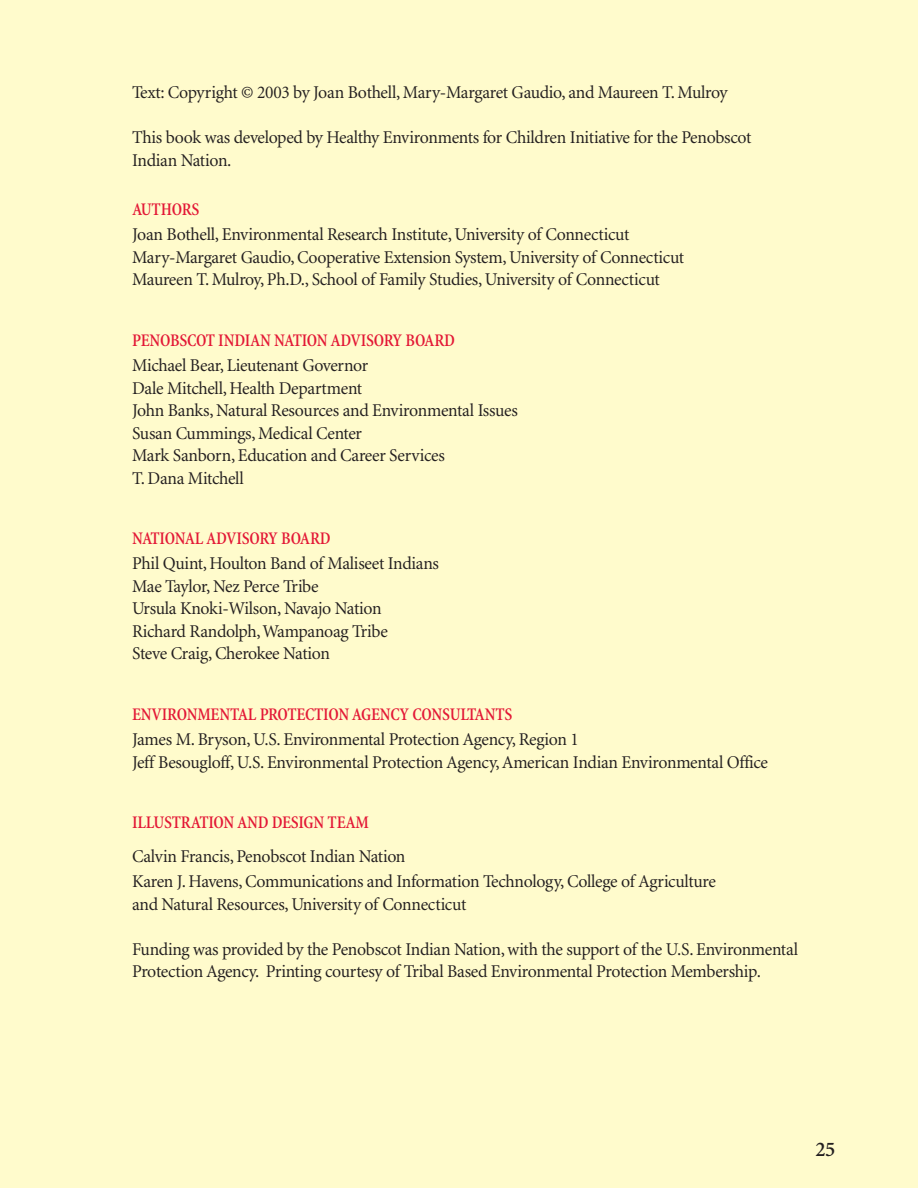
<style>
.page{position:relative;width:918px;height:1188px;background:#fff}
.page>*{position:absolute;margin:0;border:0;box-sizing:border-box;transform-origin:0 0}
.t1{font:21px "Minion MM 485 585 11";color:#231f20}
.t2{font:18px/22.5px "Minion MM 367 585 11";letter-spacing:-.02em;color:#231f20}
.t3{font:18px "Minion MM 485 465 11";letter-spacing:-.015em;color:#e31836}
</style>
<div class="page">
<div style="left:0;top:1px;width:918px;height:1187px;background:#fffbcc"></div>
<p class="t2" style="left:132px;top:83px;width:597px">Text: Copyright © 2003 by Joan Bothell, Mary-Margaret Gaudio, and Maureen T. Mulroy</p>
<p class="t2" style="left:132px;top:128px;width:621px">This book was developed by Healthy Environments for Children Initiative for the Penobscot<br>Indian Nation.</p>
<p class="t3" style="left:132px;top:202px;width:69px">AUTHORS</p>
<p class="t2" style="left:132px;top:225px;width:554px">Joan Bothell, Environmental Research Institute, University of Connecticut<br>Mary-Margaret Gaudio, Cooperative Extension System, University of Connecticut<br>Maureen T. Mulroy, Ph.D., School of Family Studies, University of Connecticut</p>
<p class="t3" style="left:132px;top:333px;width:324px">PENOBSCOT INDIAN NATION ADVISORY BOARD</p>
<p class="t2" style="left:132px;top:356px;width:387px">Michael Bear, Lieutenant Governor<br>Dale Mitchell, Health Department<br>John Banks, Natural Resources and Environmental Issues Susan Cummings, Medical Center<br>Mark Sanborn, Education and Career Services<br>T. Dana Mitchell</p>
<p class="t3" style="left:132px;top:531px;width:200px">NATIONAL ADVISORY BOARD</p>
<p class="t2" style="left:132px;top:554px;width:308px">Phil Quint, Houlton Band of Maliseet Indians Mae Taylor, Nez Perce Tribe<br>Ursula Knoki-Wilson, Navajo Nation Richard Randolph, Wampanoag Tribe<br>Steve Craig, Cherokee Nation</p>
<p class="t3" style="left:132px;top:707px;width:382px">ENVIRONMENTAL PROTECTION AGENCY CONSULTANTS</p>
<p class="t2" style="left:132px;top:730px;width:637px">James M. Bryson, U.S. Environmental Protection Agency, Region 1<br>Jeff Besougloff, U.S. Environmental Protection Agency, American Indian Environmental Office</p>
<p class="t3" style="left:132px;top:815px;width:238px">ILLUSTRATION AND DESIGN TEAM</p>
<p class="t2" style="left:132px;top:845px;width:585px;line-height:25.5px">Calvin Francis, Penobscot Indian Nation<br>Karen J. Havens, Communications and Information Technology, College of Agriculture</p>
<p class="t2" style="left:132px;top:894px;width:336px">and Natural Resources, University of Connecticut</p>
<p class="t2" style="left:132px;top:939px;width:667px">Funding was provided by the Penobscot Indian Nation, with the support of the U.S. Environmental<br>Protection Agency. Printing courtesy of Tribal Based Environmental Protection Membership.</p>
<p class="t1" style="left:815px;top:1141px;width:22px">25</p>
</div>
